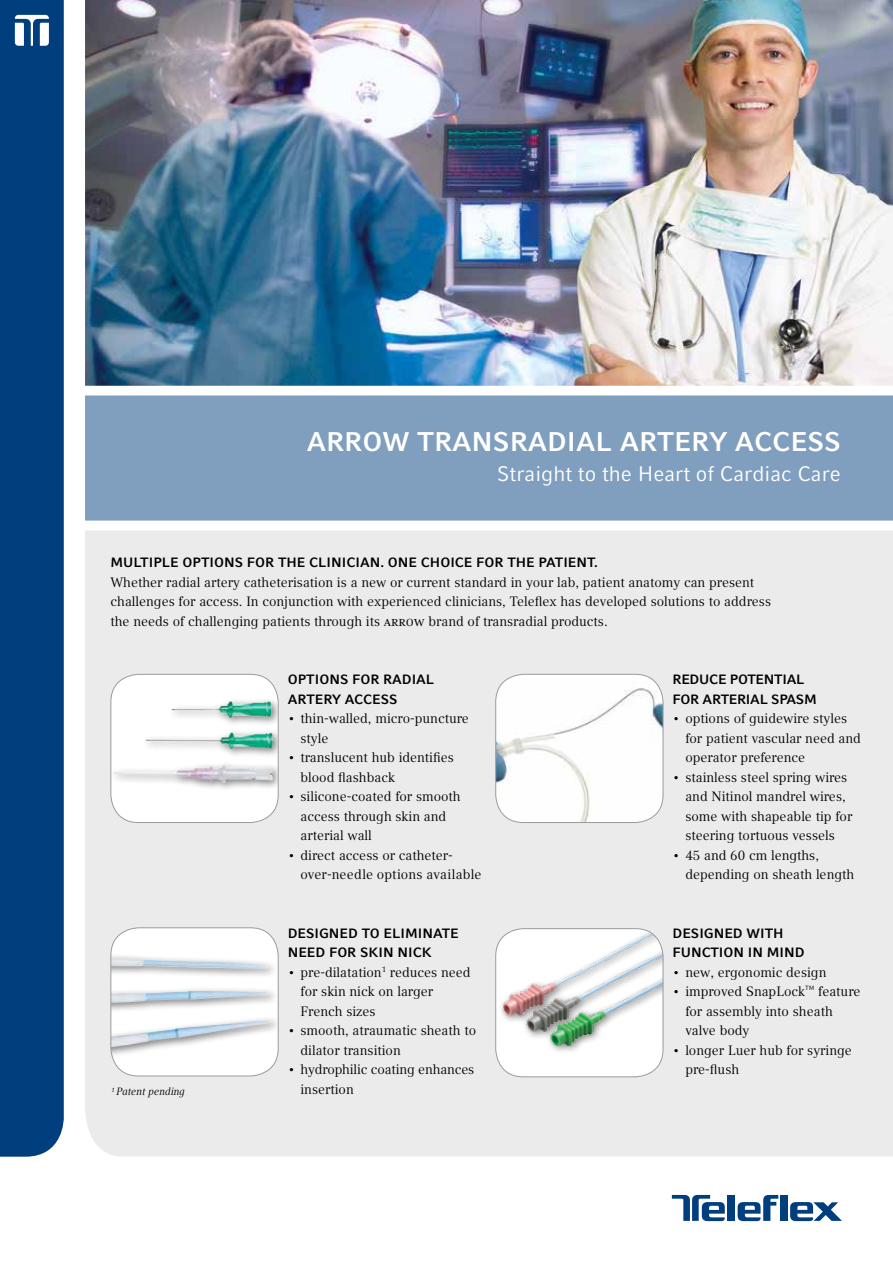
<style>
.page{position:relative;width:893px;height:1263px;background:#fff}
.page>*{position:absolute;margin:0;border:0;box-sizing:border-box;transform-origin:0 0}
.t1{font:700 27px "Compatil Fact LT Pro";color:#fff}
.t2{font:21px "Compatil Fact LT Pro";color:#fff}
.t3{font:13.5px/19.5px "Compatil Text LT Pro";color:#000}
.t4{font:700 13.5px/19.5px "Compatil Fact LT Pro";color:#000}
.t5{font:700 13.5px/19.5px "Compatil Fact LT Pro";letter-spacing:-.02em;color:#000}
.t6{font:italic 10.5px "Compatil Text LT Pro";color:#000}
.t7{font:6.15px "Compatil Fact LT Pro";color:#000}
</style>
<div class="page">
<div style="left:85px;top:535px;width:808px;height:621px;background:#ebebec"></div>
<div style="left:0;top:0;width:64px;height:1157px;background:#003e7e"></div>
<svg style="left:15px;top:15px;width:34px;height:31px"></svg>
<img style="left:85px;top:0;width:808px;height:381px">
<div style="left:780px;top:1195px;width:7px;height:26px;background:#003e7e"></div>
<svg style="left:738px;top:1195px;width:40px;height:26px"></svg>
<div style="left:728px;top:1195px;width:7px;height:26px;background:#003e7e"></div>
<svg style="left:790px;top:1202px;width:52px;height:19px"></svg>
<svg style="left:672px;top:1195px;width:53px;height:26px"></svg>
<svg style="left:85px;top:381px;width:808px;height:154px;background:#93acc7"></svg>
<div style="left:111px;top:674px;width:167px;height:148px;background:#fff;border-radius:28px"></div>
<div style="left:111px;top:697px;width:167px;height:96px;background:#000;opacity:.5"></div>
<img style="left:113px;top:701px;width:160px;height:82px">
<div style="left:111px;top:674px;width:168px;height:149px;border:1px solid #999b9e;border-radius:28px"></div>
<div style="left:111px;top:928px;width:167px;height:148px;background:#fff;border-radius:28px"></div>
<div style="left:111px;top:947px;width:167px;height:124px;background:#000;opacity:.5"></div>
<img style="left:113px;top:958px;width:159px;height:89px">
<div style="left:111px;top:927px;width:168px;height:149px;border:1px solid #999b9e;border-radius:28px"></div>
<img style="left:496px;top:674px;width:167px;height:148px">
<div style="left:495px;top:674px;width:168px;height:149px;border:1px solid #999b9e;border-radius:28px"></div>
<div style="left:496px;top:929px;width:167px;height:148px;background:#fff;border-radius:28px"></div>
<img style="left:496px;top:929px;width:167px;height:131px">
<div style="left:495px;top:928px;width:168px;height:149px;border:1px solid #999b9e;border-radius:28px"></div>
<h1 class="t1" style="left:307px;top:426px;width:501px">ARROW TRANSRADIAL ARTERY ACCESS</h1>
<h2 class="t2" style="left:497px;top:461px;width:345px">Straight to the Heart of Cardiac Care</h2>
<p class="t4" style="left:111px;top:553px;width:239px">MULTI PLE OPTIONS FOR THE CLI NICIA</p>
<p class="t4" style="left:370px;top:553px;width:230px">N. ONE CHOICE FOR THE PATI ENT.</p>
<p class="t3" style="left:111px;top:572px;width:662px">Whether radial artery catheterisation is a new or current standard in your lab, patient anatomy can present challenges for access. In conjunction with experienced clinicians, Teleflex has developed solutions to address the needs of challenging patients through its Arrow brand of transradial products.</p>
<p class="t6" style="left:111px;top:1085px;width:75px"><sup>1</sup> Patent pending</p>
<p class="t4" style="left:288px;top:670px;width:42px">OPTIONS</p>
<p class="t4" style="left:352px;top:670px;width:10px">FOR</p>
<p class="t4" style="left:383px;top:670px;width:53px">RADIAL</p>
<p class="t4" style="left:288px;top:689px;width:37px">ARTERY</p>
<p class="t4" style="left:345px;top:689px;width:37px">ACCESS</p>
<p class="t3" style="left:300px;top:709px;width:170px;text-indent:-13px">• thin-walled, micro-puncture style</p>
<p class="t3" style="left:300px;top:748px;width:155px;text-indent:-13px">• translucent hub identifies blood flashback</p>
<p class="t3" style="left:300px;top:787px;width:162px;text-indent:-13px">• silicone-coated for smooth access through skin and arterial wall</p>
<p class="t3" style="left:300px;top:845px;width:182px;text-indent:-13px">• direct access or catheter&shy;over-needle options available</p>
<p class="t4" style="left:288px;top:923px;width:170px">DESIGNED TO ELIMINATE<br>NEE</p>
<p class="t4" style="left:315px;top:943px;width:24px">D FOR</p>
<p class="t4" style="left:360px;top:943px;width:73px">SKIN N ICK</p>
<p class="t3" style="left:300px;top:962px;width:172px;text-indent:-13px">• pre-dilatation<sup>1</sup> reduces need for skin nick on larger<br>French sizes</p>
<p class="t3" style="left:300px;top:1021px;width:177px;text-indent:-13px">• smooth, atraumatic sheath to dilator transition</p>
<p class="t3" style="left:300px;top:1060px;width:175px;text-indent:-13px">• hydrophilic coating enhances insertion</p>
<p class="t5" style="left:673px;top:670px;width:133px">REDU CE POTENTIAL<br>FOR</p>
<p class="t4" style="left:703px;top:689px;width:116px">ARTERIAL SPASM</p>
<p class="t3" style="left:685px;top:709px;width:177px;text-indent:-13px">• options of guidewire styles for patient vascular need and operator preference</p>
<p class="t3" style="left:685px;top:767px;width:169px;text-indent:-13px">• stainless steel spring wires and Nitinol mandrel wires, some with shapeable tip for steering tortuous vessels</p>
<p class="t3" style="left:685px;top:845px;width:170px;text-indent:-13px">• 45 and 60 cm lengths, depending on sheath length</p>
<p class="t4" style="left:673px;top:923px;width:110px">DESIGNED WITH<br>FUN</p>
<p class="t4" style="left:702px;top:943px;width:104px">CTION IN MIND</p>
<p class="t3" style="left:673px;top:962px;width:155px">• new, ergonomic design</p>
<p class="t3" style="left:673px;top:982px;width:134px">• improved SnapLock</p>
<p class="t7" style="left:805px;top:984px;width:11px">TM</p>
<p class="t3" style="left:685px;top:982px;width:177px;text-indent:133px">feature for assembly into sheath valve body</p>
<p class="t3" style="left:685px;top:1040px;width:168px;text-indent:-13px">• longer Luer hub for syringe pre-flush</p>
</div>
